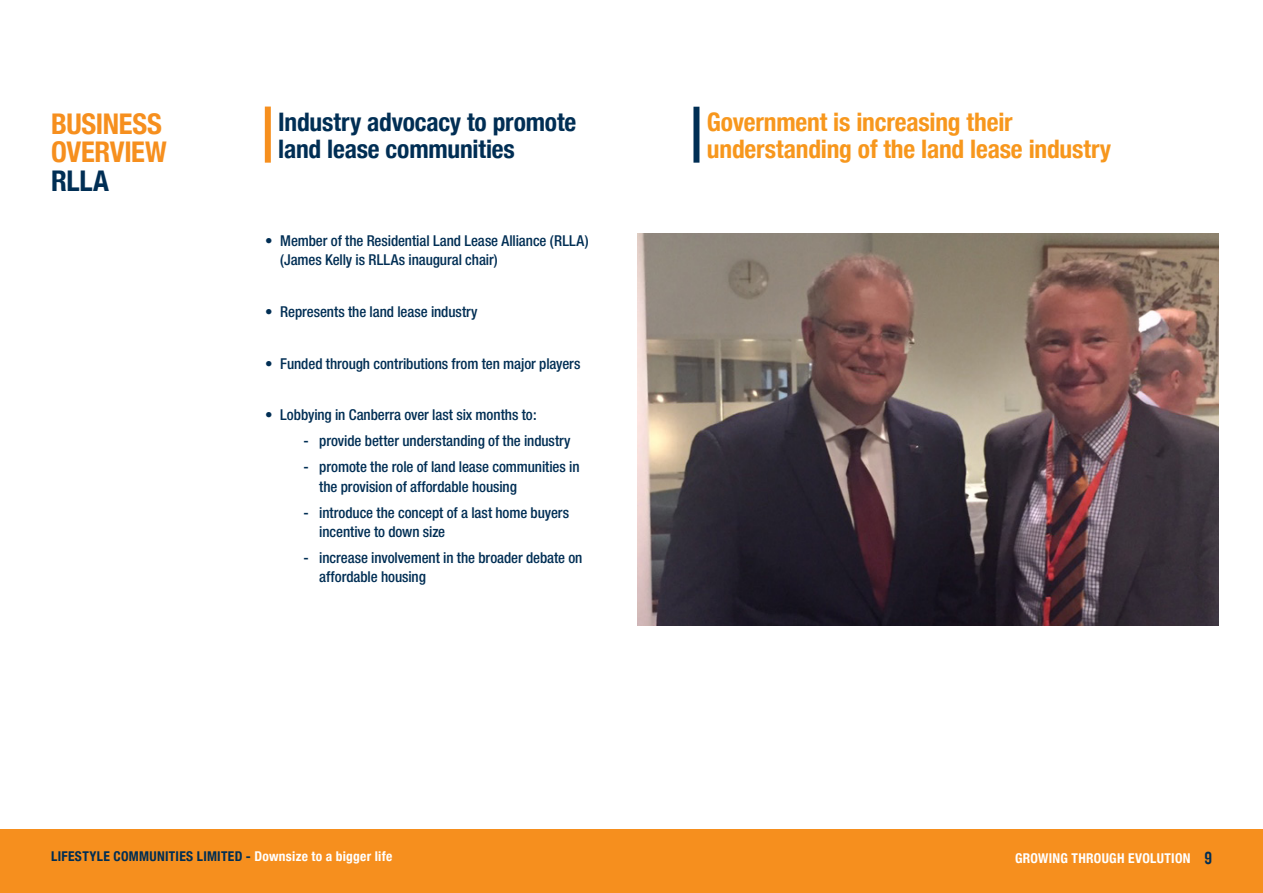
<style>
.page{position:relative;width:1263px;height:893px;background:#fff}
.page>*{position:absolute;margin:0;border:0;box-sizing:border-box;transform-origin:0 0}
._1__Header{font:700 condensed 28.5px/28.5px "Helvetica Neue";letter-spacing:-.01em;color:#f68f1e}
._1__Header-2{font:700 condensed 28.5px "Helvetica Neue";color:#002e54}
._3__Pullquote{font:700 condensed 25.5px/27px "Helvetica Neue";letter-spacing:-.005em;color:#f7971d}
._3__Pullquote-2{font:700 condensed 25.5px/27px "Helvetica Neue";letter-spacing:-.01em;color:#002e54}
._5__Body_Copy{font:500 condensed 15px/19.5px "Helvetica Neue";letter-spacing:-.005em;color:#002e54}
.t1{font:700 condensed 13.5px "Helvetica Neue";letter-spacing:.02em;color:#002e54}
.t2{font:700 condensed 13.5px "Helvetica Neue";letter-spacing:.02em;color:#fff}
.s1{color:#fff}
.s2{font-family:"Knockout HTF49 Liteweight";font-weight:400;font-stretch:normal;font-size:18px;color:#002e54}
</style>
<div class="page">
<div style="left:0;top:829px;width:1263px;height:64px;background:#f68f1e"></div>
<img style="left:637px;top:234px;width:581px;height:391px">
<div style="left:265px;top:107px;width:6px;height:56px;background:#f68f1e"></div>
<div style="left:693px;top:107px;width:6px;height:56px;background:#002e54"></div>
<p class="_1__Header" style="left:51px;top:107px;width:117px">BUSINESS<br>OVERVIEW</p>
<p class="_1__Header-2" style="left:51px;top:157px;width:59px">RLLA</p>
<p class="_3__Pullquote-2" style="left:278px;top:106px;width:300px">Industry advocacy to promote land lease communities</p>
<p class="_3__Pullquote" style="left:707px;top:106px;width:406px">Government is increasing their understanding of the land lease industry</p>
<p class="_5__Body_Copy" style="left:280px;top:230px;width:310px;text-indent:-15px">• Member of the Residential Land Lease Alliance (RLLA) (James Kelly is RLLAs inaugural chair)</p>
<p class="_5__Body_Copy" style="left:265px;top:302px;width:214px">• Represents the land lease industry</p>
<p class="_5__Body_Copy" style="left:265px;top:353px;width:317px">• Funded through contributions from ten major players</p>
<p class="_5__Body_Copy" style="left:265px;top:405px;width:273px">• Lobbying in Canberra over last six months to:</p>
<p class="_5__Body_Copy" style="left:304px;top:431px;width:269px">- provide better understanding of the industry</p>
<p class="_5__Body_Copy" style="left:319px;top:457px;width:262px;text-indent:-16px">- promote the role of land lease communities in the provision of affordable housing</p>
<p class="_5__Body_Copy" style="left:319px;top:502px;width:251px;text-indent:-16px">- introduce the concept of a last home buyers incentive to down size</p>
<p class="_5__Body_Copy" style="left:319px;top:548px;width:265px;text-indent:-16px">- increase involvement in the broader debate on affordable housing</p>
<p class="t1" style="left:51px;top:845px;width:343px">LIFESTYLE COMMUNITIES LIMITED - <span class="s1">Downsize to a bigger life</span></p>
<p class="t2" style="left:1015px;top:847px;width:198px">GROWING THROUGH EVOLUTION <span class="s2">9</span></p>
</div>
